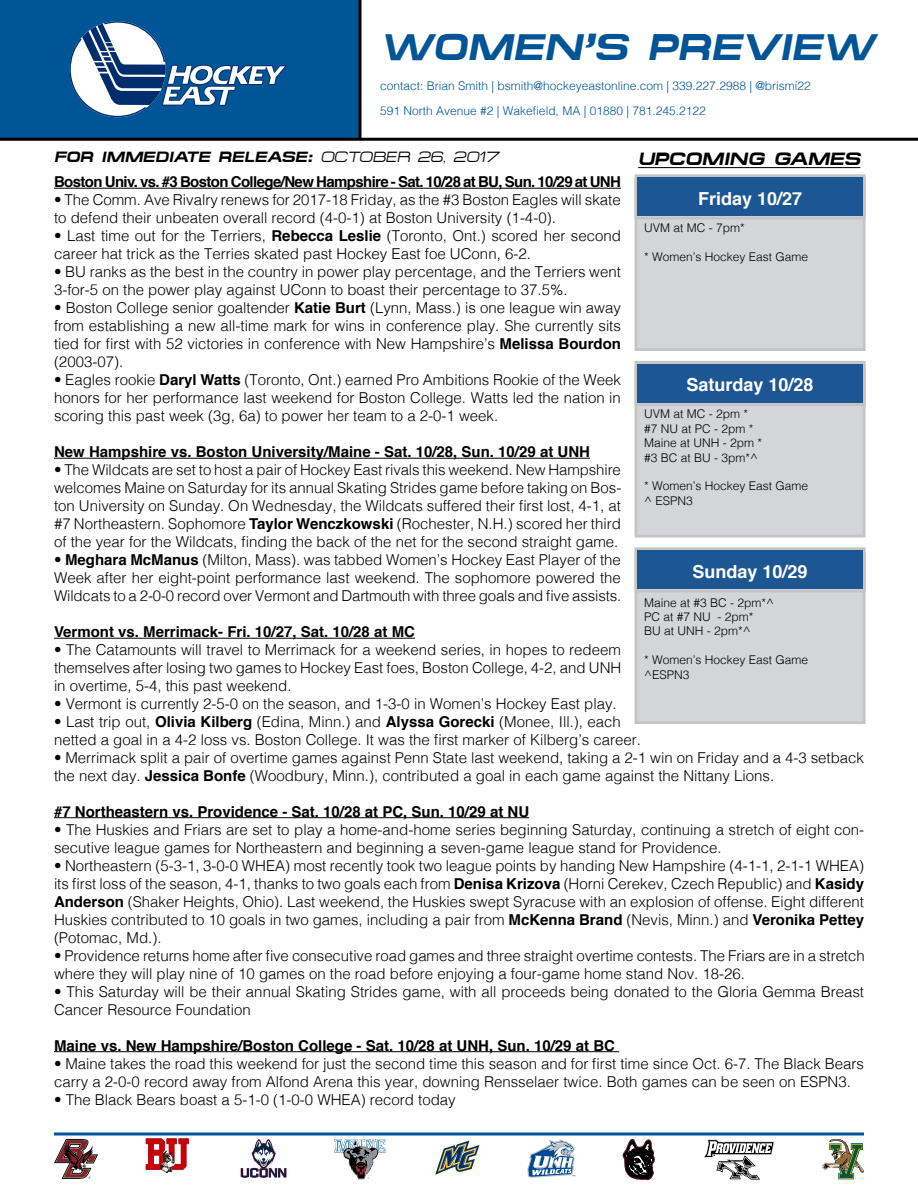
<style>
.page{position:relative;width:918px;height:1188px;background:#fff}
.page>*{position:absolute;margin:0;border:0;box-sizing:border-box;transform-origin:0 0}
.t1{font:italic 700 37.5px "Micro Extend FLF";color:#005596}
.t2{font:700 18px "Helvetica";color:#fff}
.t3{font:italic 700 18px "Micro Extend FLF";color:#000}
.t4{font:300 15px/18px "Helvetica";color:#000}
.t5{font:700 15px "Helvetica";color:#000}
.t6{font:700 15px "Helvetica";letter-spacing:-.04em;color:#000}
.t7{font:italic 700 15px "Micro Extend FLF";color:#000}
.t8{font:300 12px/14.4px "Helvetica";color:#000}
.t9{font:300 12px/25.3px "Helvetica";color:#005596}
.s1{font-weight:400}
.s2{font-weight:700}
</style>
<div class="page">
<svg style="left:54px;top:1139px;width:44px;height:40px"></svg>
<svg style="left:146px;top:1138px;width:43px;height:35px"></svg>
<svg style="left:334px;top:1139px;width:52px;height:40px"></svg>
<svg style="left:623px;top:1139px;width:32px;height:41px"></svg>
<svg style="left:704px;top:1139px;width:70px;height:41px"></svg>
<svg style="left:241px;top:1139px;width:45px;height:39px"></svg>
<svg style="left:527px;top:1139px;width:48px;height:39px"></svg>
<svg style="left:823px;top:1139px;width:41px;height:40px"></svg>
<svg style="left:435px;top:1140px;width:45px;height:35px"></svg>
<svg style="left:54px;top:1132px;width:810px;height:4px;background:#3f7fb0"></svg>
<div style="left:0;top:0;width:359px;height:138px;background:#005596"></div>
<svg style="left:69px;top:21px;width:217px;height:96px"></svg>
<hr style="left:0;top:138px;width:918px;height:3px;background:#000">
<svg style="left:358px;top:0;width:4px;height:138px"></svg>
<hr style="left:54px;top:188px;width:567px;height:1px;background:#000">
<hr style="left:54px;top:458px;width:536px;height:1px;background:#000">
<hr style="left:54px;top:638px;width:361px;height:1px;background:#000">
<div style="left:635px;top:178px;width:231px;height:173px;background:#d3d5d6;border:3px solid #c2c4c6"></div>
<div style="left:635px;top:365px;width:231px;height:173px;background:#d3d5d6;border:3px solid #c2c4c6"></div>
<div style="left:635px;top:551px;width:231px;height:173px;background:#d3d5d6;border:3px solid #c2c4c6"></div>
<svg style="left:635px;top:174px;width:231px;height:45px;fill:#c2c4c6"></svg>
<div style="left:635px;top:361px;width:231px;height:45px;background:#c2c4c6"></div>
<svg style="left:635px;top:547px;width:231px;height:46px;fill:#c2c4c6"></svg>
<div style="left:637px;top:177px;width:226px;height:39px;background:#1c5693"></div>
<div style="left:637px;top:364px;width:226px;height:39px;background:#1c5693"></div>
<div style="left:637px;top:550px;width:226px;height:39px;background:#1c5693"></div>
<hr style="left:638px;top:167px;width:222px;height:1px;background:#000">
<hr style="left:54px;top:817px;width:475px;height:1px;background:#000">
<hr style="left:54px;top:1051px;width:565px;height:1px;background:#000">
<h1 class="t1" style="left:380px;top:26px;width:496px">WOMEN’S PREVIEW</h1>
<p class="t9" style="left:380px;top:72px;width:432px">contact: Brian Smith | bsmith@hockeyeastonline.com | 339.227.2988 | @brismi22<br>591 North Avenue #2 | Wakefield, MA | 01880 | 781.245.2122</p>
<p class="t7" style="left:54px;top:148px;width:447px">FOR IMMEDIATE RELEASE: <span class="s1">OCTOBER 26, 2017</span></p>
<p class="t6" style="left:54px;top:170px;width:568px">Boston Univ. vs. #3 Boston College/New Hampshire - Sat. 10/28 at BU, Sun. 10/29 at UNH</p>
<p class="t4" style="left:54px;top:190px;width:568px">• The Comm. Ave Rivalry renews for 2017-18 Friday, as the #3 Boston Eagles will skate to defend their unbeaten overall record (4-0-1) at Boston University (1-4-0).</p>
<p class="t4" style="left:54px;top:226px;width:568px">• Last time out for the Terriers, <span class="s2">Rebecca Leslie</span> (Toronto, Ont.) scored her second career hat trick as the Terries skated past Hockey East foe UConn, 6-2.</p>
<p class="t4" style="left:54px;top:262px;width:568px">• BU ranks as the best in the country in power play percentage, and the Terriers went<br>3-for-5 on the power play against UConn to boast their percentage to 37.5%.</p>
<p class="t4" style="left:54px;top:298px;width:569px;text-align:justify">• Boston College senior goaltender <span class="s2">Katie Burt</span> (Lynn, Mass.) is one league win away from establishing a new all-time mark for wins in conference play. She currently sits tied for first with 52 victories in conference with New Hampshire’s <span class="s2">Melissa Bourdon </span>(2003-07).</p>
<p class="t4" style="left:54px;top:370px;width:568px;text-align:justify">• Eagles rookie <span class="s2">Daryl Watts</span> (Toronto, Ont.) earned Pro Ambitions Rookie of the Week honors for her performance last weekend for Boston College. Watts led the nation in scoring this past week (3g, 6a) to power her team to a 2-0-1 week.</p>
<p class="t5" style="left:54px;top:440px;width:538px">New Hampshire vs. Boston University/Maine - Sat. 10/28, Sun. 10/29 at UNH</p>
<p class="t4" style="left:54px;top:460px;width:569px;text-align:justify">• The Wildcats are set to host a pair of Hockey East rivals this weekend. New Hampshire welcomes Maine on Saturday for its annual Skating Strides game before taking on Bos&shy;ton University on Sunday. On Wednesday, the Wildcats suffered their first lost, 4-1, at #7 Northeastern. Sophomore <span class="s2">Taylor Wenczkowski</span> (Rochester, N.H.) scored her third of the year for the Wildcats, finding the back of the net for the second straight game.</p>
<p class="t4" style="left:54px;top:550px;width:569px;text-align:justify">• <span class="s2">Meghara McManus</span> (Milton, Mass). was tabbed Women’s Hockey East Player of the Week after her eight-point performance last weekend. The sophomore powered the Wildcats to a 2-0-0 record over Vermont and Dartmouth with three goals and five assists.</p>
<p class="t5" style="left:54px;top:620px;width:362px">Vermont vs. Merrimack- Fri. 10/27, Sat. 10/28 at MC</p>
<p class="t4" style="left:54px;top:640px;width:569px;text-align:justify">• The Catamounts will travel to Merrimack for a weekend series, in hopes to redeem themselves after losing two games to Hockey East foes, Boston College, 4-2, and UNH in overtime, 5-4, this past weekend.</p>
<p class="t4" style="left:54px;top:694px;width:564px">• Vermont is currently 2-5-0 on the season, and 1-3-0 in Women’s Hockey East play.</p>
<p class="t4" style="left:54px;top:712px;width:568px">• Last trip out, <span class="s2">Olivia Kilberg</span> (Edina, Minn.) and <span class="s2">Alyssa Gorecki</span> (Monee, Ill.), each</p>
<p class="t3" style="left:638px;top:149px;width:224px">UPCOMING GAMES</p>
<p class="t2" style="left:698px;top:184px;width:106px">Friday 10/27</p>
<p class="t8" style="left:644px;top:220px;width:102px">UVM at MC - 7pm*</p>
<p class="t8" style="left:644px;top:248px;width:166px">* Women’s Hockey East Game</p>
<p class="t2" style="left:687px;top:370px;width:129px">Saturday 10/28</p>
<p class="t8" style="left:644px;top:406px;width:120px">UVM at MC - 2pm * #7 NU at PC - 2pm *<br>Maine at UNH - 2pm * #3 BC at BU - 3pm*^</p>
<p class="t8" style="left:644px;top:478px;width:166px">* Women’s Hockey East Game ^ ESPN3</p>
<p class="t2" style="left:693px;top:557px;width:117px">Sunday 10/29</p>
<p class="t8" style="left:644px;top:594px;width:131px">Maine at #3 BC - 2pm*^<br>PC at #7 NU - 2pm*<br>BU at UNH - 2pm*^</p>
<p class="t8" style="left:644px;top:652px;width:166px">* Women’s Hockey East Game ^ESPN3</p>
<p class="t4" style="left:54px;top:729px;width:588px">netted a goal in a 4-2 loss vs. Boston College. It was the first marker of Kilberg’s career.</p>
<p class="t4" style="left:54px;top:747px;width:812px">• Merrimack split a pair of overtime games against Penn State last weekend, taking a 2-1 win on Friday and a 4-3 setback the next day. <span class="s2">Jessica Bonfe</span> (Woodbury, Minn.), contributed a goal in each game against the Nittany Lions.</p>
<p class="t5" style="left:54px;top:799px;width:477px">#7 Northeastern vs. Providence - Sat. 10/28 at PC, Sun. 10/29 at NU</p>
<p class="t4" style="left:54px;top:819px;width:812px">• The Huskies and Friars are set to play a home-and-home series beginning Saturday, continuing a stretch of eight con&shy;secutive league games for Northeastern and beginning a seven-game league stand for Providence.</p>
<p class="t4" style="left:54px;top:855px;width:812px;text-align:justify">• Northeastern (5-3-1, 3-0-0 WHEA) most recently took two league points by handing New Hampshire (4-1-1, 2-1-1 WHEA) its first loss of the season, 4-1, thanks to two goals each from <span class="s2">Denisa Krizova</span> (Horni Cerekev, Czech Republic) and <span class="s2">Kasidy Anderson</span> (Shaker Heights, Ohio). Last weekend, the Huskies swept Syracuse with an explosion of offense. Eight different Huskies contributed to 10 goals in two games, including a pair from <span class="s2">McKenna Brand</span> (Nevis, Minn.) and <span class="s2">Veronika Pettey </span>(Potomac, Md.).</p>
<p class="t4" style="left:54px;top:945px;width:812px">• Providence returns home after five consecutive road games and three straight overtime contests. The Friars are in a stretch where they will play nine of 10 games on the road before enjoying a four-game home stand Nov. 18-26.</p>
<p class="t4" style="left:54px;top:981px;width:812px">• This Saturday will be their annual Skating Strides game, with all proceeds being donated to the Gloria Gemma Breast<br>Cancer Resource Foundation</p>
<p class="t5" style="left:54px;top:1033px;width:562px">Maine vs. New Hampshire/Boston College - Sat. 10/28 at UNH, Sun. 10/29 at BC</p>
<p class="t4" style="left:54px;top:1053px;width:812px">• Maine takes the road this weekend for just the second time this season and for first time since Oct. 6-7. The Black Bears carry a 2-0-0 record away from Alfond Arena this year, downing Rensselaer twice. Both games can be seen on ESPN3.</p>
<p class="t4" style="left:54px;top:1089px;width:403px">• The Black Bears boast a 5-1-0 (1-0-0 WHEA) record today</p>
</div>
